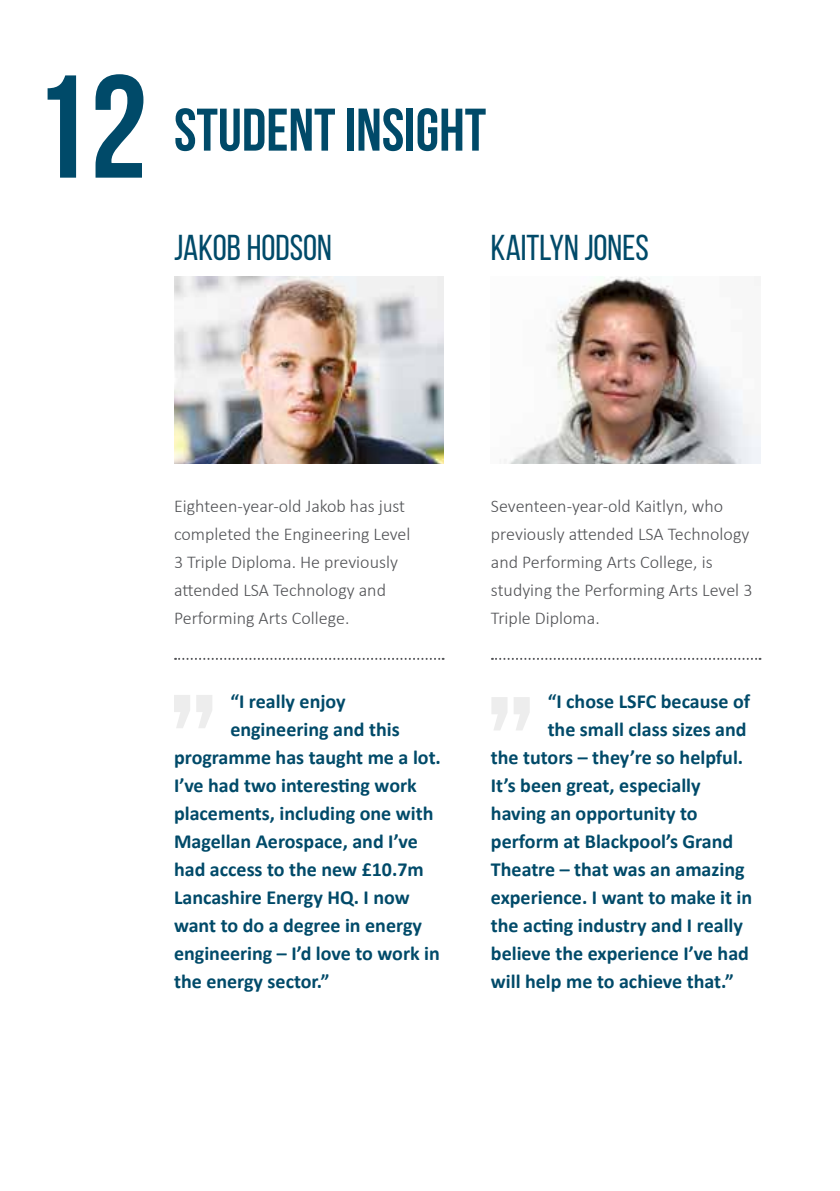
<style>
.page{position:relative;width:840px;height:1191px;background:#fff}
.page>*{position:absolute;margin:0;border:0;box-sizing:border-box;transform-origin:0 0}
.t1{font:700 146px "Bebas Neue";color:#004a69}
.t2{font:700 60px "Bebas Neue";color:#004a69}
.t3{font:36px "Bebas Neue";color:#004a69}
.t4{font:700 20px "Calibri";color:#004a69}
.t5{font:300 18px/28px "Calibri";color:#515255}
</style>
<div class="page">
<svg style="left:491px;top:658px;width:269px;height:2px"></svg>
<svg style="left:175px;top:658px;width:268px;height:2px"></svg>
<img style="left:500px;top:276px;width:260px;height:187px">
<img style="left:174px;top:276px;width:269px;height:187px">
<svg style="left:491px;top:697px;width:38px;height:33px"></svg>
<svg style="left:174px;top:695px;width:38px;height:33px"></svg>
<h1 class="t1" style="left:32px;top:47px;width:117px">12</h1>
<h2 class="t2" style="left:174px;top:97px;width:313px">STUDENT insight</h2>
<h3 class="t3" style="left:174px;top:228px;width:159px">JAKOB HODSON</h3>
<h3 class="t3" style="left:490px;top:228px;width:159px">KAITLYN JONES</h3>
<p class="t5" style="left:174px;top:491px;width:238px">Eighteen-year-old Jakob has just completed the Engineering Level<br>3 Triple Diploma. He previously attended LSA Technology and<br>Performing Arts College.</p>
<p class="t4" style="left:230px;top:688px;width:117px">“I really enjoy</p>
<p class="t4" style="left:230px;top:716px;width:171px">engineering and this</p>
<p class="t4" style="left:174px;top:744px;width:268px">programme has taught me a lot.</p>
<p class="t4" style="left:174px;top:772px;width:244px">I’ve had two interesting work</p>
<p class="t4" style="left:174px;top:800px;width:261px">placements, including one with</p>
<p class="t4" style="left:174px;top:828px;width:245px">Magellan Aerospace, and I’ve</p>
<p class="t4" style="left:174px;top:856px;width:251px">had access to the new £10.7m</p>
<p class="t4" style="left:174px;top:884px;width:237px">Lancashire Energy HQ. I now</p>
<p class="t4" style="left:174px;top:912px;width:249px">want to do a degree in energy</p>
<p class="t4" style="left:174px;top:940px;width:267px">engineering – I’d love to work in</p>
<p class="t4" style="left:174px;top:968px;width:157px">the energy sector.”</p>
<p class="t5" style="left:490px;top:491px;width:263px">Seventeen-year-old Kaitlyn, who previously attended LSA Technology and Performing Arts College, is studying the Performing Arts Level 3<br>Triple Diploma.</p>
<p class="t4" style="left:547px;top:688px;width:204px">“I chose LSFC because of</p>
<p class="t4" style="left:547px;top:716px;width:200px">the small class sizes and</p>
<p class="t4" style="left:490px;top:744px;width:254px">the tutors – they’re so helpful.</p>
<p class="t4" style="left:490px;top:772px;width:211px">It’s been great, especially</p>
<p class="t4" style="left:490px;top:800px;width:208px">having an opportunity to</p>
<p class="t4" style="left:490px;top:828px;width:244px">perform at Blackpool’s Grand</p>
<p class="t4" style="left:490px;top:856px;width:255px">Theatre – that was an amazing</p>
<p class="t4" style="left:490px;top:884px;width:263px">experience. I want to make it in</p>
<p class="t4" style="left:490px;top:912px;width:253px">the acting industry and I really</p>
<p class="t4" style="left:490px;top:940px;width:259px">believe the experience I’ve had</p>
<p class="t4" style="left:490px;top:968px;width:244px">will help me to achieve that.”</p>
</div>
